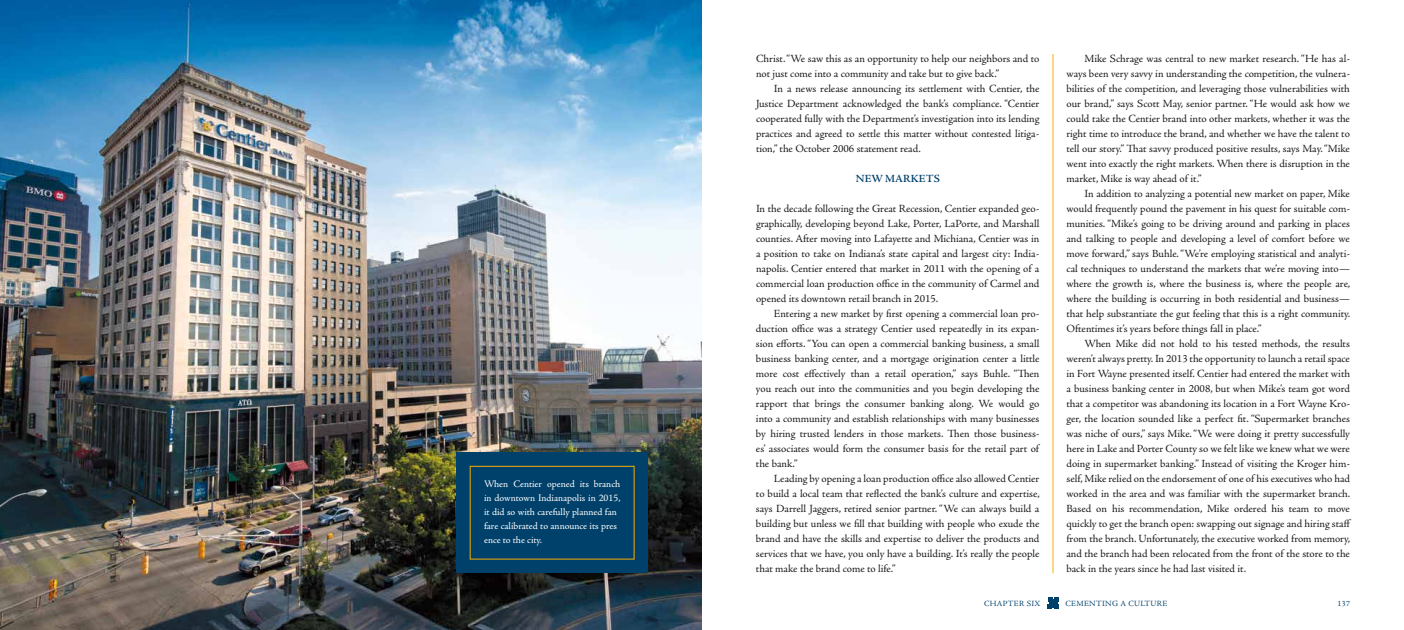
<style>
.page{position:relative;width:1404px;height:630px;background:#fff}
.page>*{position:absolute;margin:0;border:0;box-sizing:border-box;transform-origin:0 0}
.t1{font:11px/15px "Adobe Jenson Pro";letter-spacing:-.005em;color:#1c1b1b;text-align:justify}
.t2{font:600 11px "Adobe Jenson Pro";letter-spacing:.01em;color:#00416b}
.t3{font:10px/14px "Adobe Jenson Pro";letter-spacing:-.005em;color:#fff}
.t4{font:8px "Adobe Jenson Pro";letter-spacing:.04em;color:#00416b}
</style>
<div class="page">
<svg style="left:1048px;top:598px;width:10px;height:10px"></svg>
<img style="left:0;top:0;width:702px;height:630px">
<div style="left:456px;top:452px;width:192px;height:121px;background:#00416b"></div>
<hr style="left:1053px;top:54px;width:1px;height:519px;background:#f9ac00">
<div style="left:470px;top:466px;width:164px;height:93px;border:1px solid #f9ac00"></div>
<p class="t3" style="left:484px;top:477px;width:138px">When Centier opened its branch in downtown Indianapolis in 2015, it did so with carefully planned fan fare calibrated to announce its pres ence to the city.</p>
<p class="t1" style="left:756px;top:51px;width:285px">Christ.“We saw this as an opportunity to help our neighbors and to not just come into a community and take but to give back.”</p>
<p class="t1" style="left:756px;top:81px;width:285px;text-indent:18px">In a news release announcing its settlement with Centier, the Justice Department acknowledged the bank’s compliance. “Centier cooperated fully with the Department’s investigation into its lending practices and agreed to settle this matter without contested litiga&shy;tion,” the October 2006 statement read.</p>
<p class="t2" style="left:856px;top:172px;width:86px">NEW MARKETS</p>
<p class="t1" style="left:756px;top:201px;width:285px">In the decade following the Great Recession, Centier expanded geo&shy;graphically, developing beyond Lake, Porter, LaPorte, and Marshall counties. After moving into Lafayette and Michiana, Centier was in a position to take on Indiana’s state capital and largest city: India&shy;napolis. Centier entered that market in 2011 with the opening of a commercial loan production ofce in the community of Carmel and opened its downtown retail branch in 2015.</p>
<p class="t1" style="left:756px;top:306px;width:286px;text-indent:18px">Entering a new market by frst opening a commercial loan pro&shy;duction ofce was a strategy Centier used repeatedly in its expan&shy;sion eforts. “You can open a commercial banking business, a small business banking center, and a mortgage origination center a little more cost efectively than a retail operation,” says Buhle. “Ten you reach out into the communities and you begin developing the rapport that brings the consumer banking along. We would go into a community and establish relationships with many businesses by hiring trusted lenders in those markets. Ten those business&shy;es’ associates would form the consumer basis for the retail part of the bank.”</p>
<p class="t1" style="left:756px;top:471px;width:285px;text-indent:18px">Leading by opening a loan production ofce also allowed Centier to build a local team that refected the bank’s culture and expertise, says Darrell Jaggers, retired senior partner. “We can always build a building but unless we fll that building with people who exude the brand and have the skills and expertise to deliver the products and services that we have, you only have a building. It’s really the people that make the brand come to life.”</p>
<p class="t1" style="left:1066px;top:51px;width:285px;text-indent:18px">Mike Schrage was central to new market research. “He has al&shy;ways been very savvy in understanding the competition, the vulnera&shy;bilities of the competition, and leveraging those vulnerabilities with our brand,” says Scott May, senior partner. “He would ask how we could take the Centier brand into other markets, whether it was the right time to introduce the brand, and whether we have the talent to tell our story.” Tat savvy produced positive results, says May. “Mike went into exactly the right markets. When there is disruption in the market, Mike is way ahead of it.”</p>
<p class="t1" style="left:1066px;top:186px;width:285px;text-indent:18px">In addition to analyzing a potential new market on paper, Mike would frequently pound the pavement in his quest for suitable com&shy;munities. “Mike’s going to be driving around and parking in places and talking to people and developing a level of comfort before we move forward,” says Buhle. “We’re employing statistical and analyti&shy;cal techniques to understand the markets that we’re moving into— where the growth is, where the business is, where the people are, where the building is occurring in both residential and business— that help substantiate the gut feeling that this is a right community.<br>Oftentimes it’s years before things fall in place.”</p>
<p class="t1" style="left:1066px;top:336px;width:286px;text-indent:18px">When Mike did not hold to his tested methods, the results weren’t always pretty. In 2013 the opportunity to launch a retail space in Fort Wayne presented itself. Centier had entered the market with a business banking center in 2008, but when Mike’s team got word that a competitor was abandoning its location in a Fort Wayne Kro&shy;ger, the location sounded like a perfect ft. “Supermarket branches was niche of ours,” says Mike. “We were doing it pretty successfully here in Lake and Porter County so we felt like we knew what we were doing in supermarket banking.” Instead of visiting the Kroger him&shy;self, Mike relied on the endorsement of one of his executives who had worked in the area and was familiar with the supermarket branch.<br>Based on his recommendation, Mike ordered his team to move quickly to get the branch open: swapping out signage and hiring staf from the branch. Unfortunately, the executive worked from memory, and the branch had been relocated from the front of the store to the back in the years since he had last visited it.</p>
<p class="t4" style="left:984px;top:599px;width:58px">CHAPTER SIX</p>
<p class="t4" style="left:1066px;top:599px;width:103px">CEMENTING A CULTURE</p>
<p class="t4" style="left:1338px;top:599px;width:14px">137</p>
</div>
